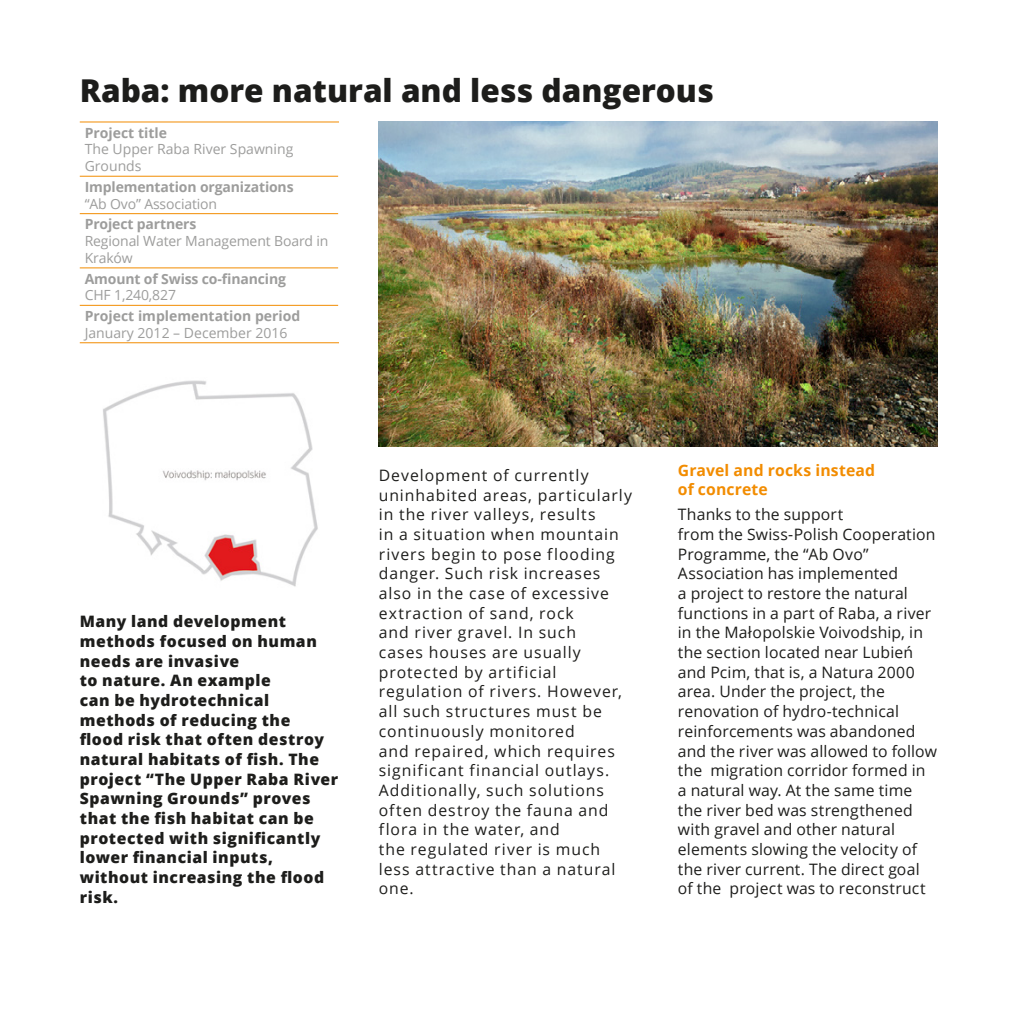
<style>
.page{position:relative;width:1017px;height:1017px;background:#fff}
.page>*{position:absolute;margin:0;border:0;box-sizing:border-box;transform-origin:0 0}
.t1{font:800 31.5px "Open Sans";color:#1d1d1b}
.t2{font:15.75px/19.6px "Open Sans";letter-spacing:.01em;color:#1d1d1b}
.t3{font:15.75px/19.6px "Open Sans";letter-spacing:.045em;color:#1d1d1b}
.t4{font:800 15.75px/19.6px "Open Sans";letter-spacing:.035em;color:#1d1d1b}
.t5{font:700 15.75px/19.6px "Open Sans";letter-spacing:.01em;color:#f28c00}
.t6{font:14px/16.8px "Open Sans";letter-spacing:-.01em;color:#9d9d9c}
.t7{font:700 14px "Open Sans";letter-spacing:-.01em;color:#9d9d9c}
</style>
<div class="page">
<hr style="left:80px;top:122px;width:259px;height:1px;background:#f28c00">
<hr style="left:80px;top:176px;width:258px;height:1px;background:#f28c00">
<hr style="left:80px;top:213px;width:258px;height:1px;background:#f28c00">
<hr style="left:80px;top:267px;width:258px;height:1px;background:#f28c00">
<hr style="left:80px;top:305px;width:258px;height:1px;background:#f28c00">
<hr style="left:80px;top:342px;width:259px;height:1px;background:#f28c00">
<img style="left:103px;top:380px;width:215px;height:207px">
<img style="left:379px;top:122px;width:558px;height:324px">
<p class="t1" style="left:80px;top:66px;width:636px">Raba: more natural and less dangerous</p>
<p class="t7" style="left:85px;top:123px;width:84px">Project title</p>
<p class="t6" style="left:85px;top:141px;width:210px">The Upper Raba River Spawning<br>Grounds</p>
<p class="t7" style="left:85px;top:177px;width:210px">Implementation organizations</p>
<p class="t6" style="left:85px;top:195px;width:134px">“Ab Ovo” Association</p>
<p class="t7" style="left:85px;top:214px;width:113px">Project partners</p>
<p class="t6" style="left:85px;top:232px;width:245px">Regional Water Management Board in<br>Kraków</p>
<p class="t7" style="left:85px;top:269px;width:203px">Amount of Swiss co-financing</p>
<p class="t6" style="left:85px;top:287px;width:93px">CHF 1,240,827</p>
<p class="t7" style="left:85px;top:306px;width:217px">Project implementation period</p>
<p class="t6" style="left:85px;top:324px;width:204px">January 2012 – December 2016</p>
<p class="t4" style="left:80px;top:611px;width:260px">Many land development methods focused on human needs are invasive<br>to nature. An example<br>can be hydrotechnical methods of reducing the<br>flood risk that often destroy natural habitats of fish. The project “The Upper Raba River<br>Spawning Grounds” proves that the fish habitat can be protected with significantly lower financial inputs, without increasing the flood risk.</p>
<p class="t3" style="left:379px;top:465px;width:255px">Development of currently uninhabited areas, particularly in the river valleys, results<br>in a situation when mountain rivers begin to pose flooding danger. Such risk increases also in the case of excessive extraction of sand, rock<br>and river gravel. In such<br>cases houses are usually protected by artificial regulation of rivers. However, all such structures must be continuously monitored<br>and repaired, which requires significant financial outlays.<br>Additionally, such solutions often destroy the fauna and flora in the water, and<br>the regulated river is much less attractive than a natural one.</p>
<p class="t5" style="left:678px;top:460px;width:199px">Gravel and rocks instead of concrete</p>
<p class="t2" style="left:678px;top:504px;width:261px">Thanks to the support<br>from the Swiss-Polish Cooperation<br>Programme, the “Ab Ovo”<br>Association has implemented<br>a project to restore the natural functions in a part of Raba, a river in the Małopolskie Voivodship, in the section located near Lubień and Pcim, that is, a Natura 2000 area. Under the project, the renovation of hydro-technical reinforcements was abandoned and the river was allowed to follow the migration corridor formed in a natural way. At the same time the river bed was strengthened with gravel and other natural elements slowing the velocity of the river current. The direct goal of the project was to reconstruct</p>
</div>
